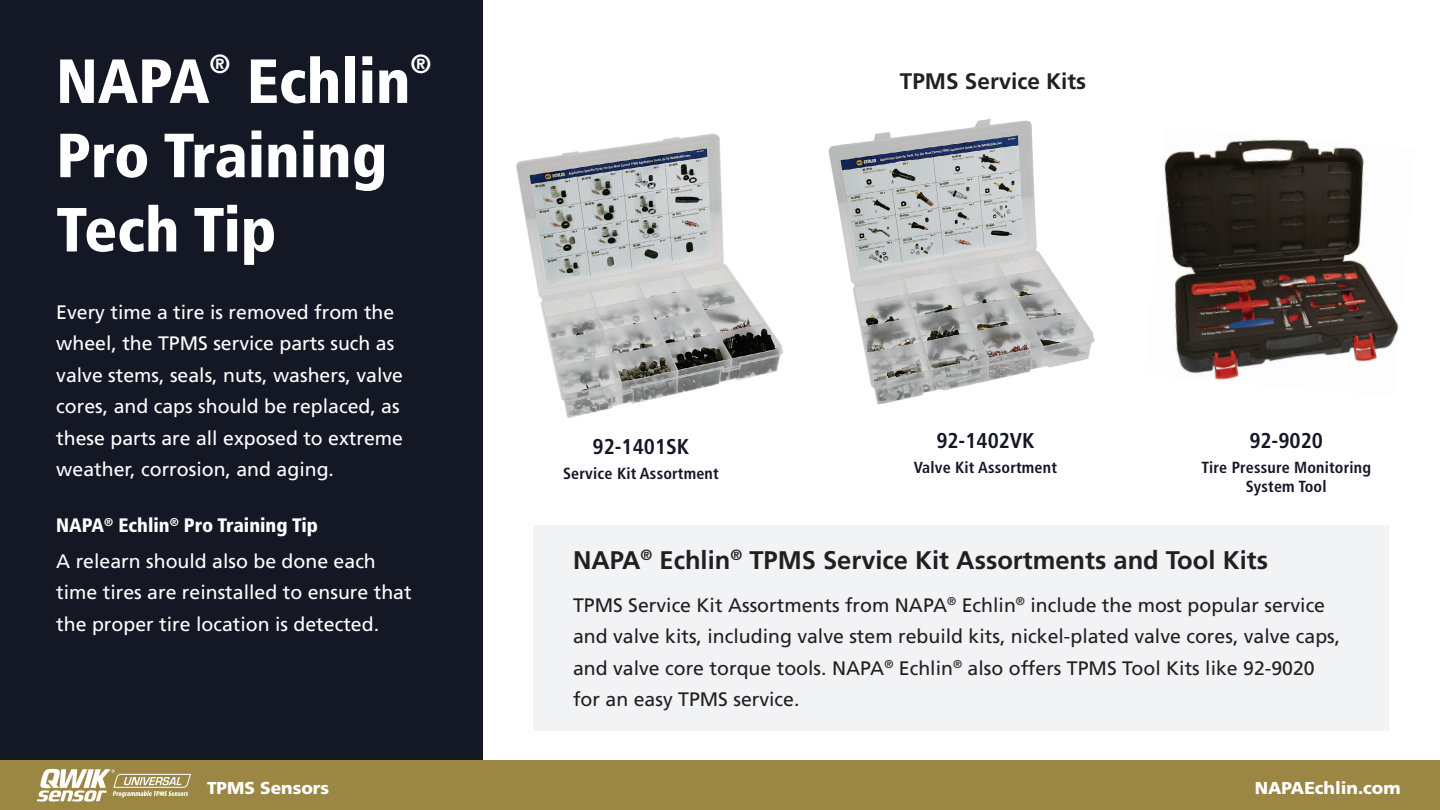
<style>
.page{position:relative;width:1440px;height:810px;background:#fff}
.page>*{position:absolute;margin:0;border:0;box-sizing:border-box;transform-origin:0 0}
.t1{font:900 condensed 62.25px/74.2px "Frutiger LT Std";color:#fff}
.t2{font:900 condensed 26.25px "Frutiger LT Std";color:#fff}
.t3{font:700 25.5px "Frutiger LT Std";color:#231f20}
.t4{font:700 22.5px "Frutiger LT Std";color:#231f20}
.t5{font:700 condensed 21.45px "Frutiger LT Std";color:#141724}
.t6{font:19.5px/31.5px "Frutiger LT Std";color:#fff}
.t7{font:19.5px/31.5px "Frutiger LT Std";color:#231f20}
.t8{font:900 17.25px "Frutiger LT Std";color:#fff}
.t9{font:700 condensed 16.05px/19.3px "Frutiger LT Std";letter-spacing:.01em;color:#141724;text-align:center}
.s1{font-weight:900;font-stretch:condensed}
</style>
<div class="page">
<div style="left:0;top:0;width:483px;height:810px;background:#141724"></div>
<img style="left:1164px;top:139px;width:235px;height:241px">
<div style="left:534px;top:525px;width:855px;height:205px;background:#f2f3f4"></div>
<div style="left:0;top:761px;width:1440px;height:49px;background:#9b8644"></div>
<svg style="left:37px;top:769px;width:154px;height:33px"></svg>
<img style="left:516px;top:133px;width:268px;height:285px">
<img style="left:828px;top:119px;width:267px;height:286px">
<h1 class="t1" style="left:56px;top:44px;width:155px">NAPA</h1>
<h2 class="t2" style="left:210px;top:48px;width:22px">®</h2>
<h1 class="t1" style="left:247px;top:44px;width:165px">Echlin</h1>
<h2 class="t2" style="left:411px;top:48px;width:22px">®</h2>
<h1 class="t1" style="left:56px;top:118px;width:333px">Pro Training<br>Tech Tip</h1>
<p class="t6" style="left:56px;top:297px;width:348px">Every time a tire is removed from the wheel, the TPMS service parts such as valve stems, seals, nuts, washers, valve cores, and caps should be replaced, as these parts are all exposed to extreme weather, corrosion, and aging.</p>
<p class="t6" style="left:56px;top:507px;width:321px;line-height:36px"><span class="s1">NAPA</span><sup>®</sup> <span class="s1">Echlin</span><sup>®</sup> <span class="s1">Pro Training Tip<br></span>A relearn should also be done each</p>
<p class="t6" style="left:56px;top:577px;width:357px">time tires are reinstalled to ensure that the proper tire location is detected.</p>
<p class="t5" style="left:593px;top:434px;width:98px">92-1401SK</p>
<p class="t9" style="left:563px;top:463px;width:157px">Service Kit Assortment</p>
<p class="t4" style="left:900px;top:68px;width:188px">TPMS Service Kits</p>
<p class="t5" style="left:936px;top:428px;width:100px">92-1402VK</p>
<p class="t9" style="left:914px;top:458px;width:145px">Valve Kit Assortment</p>
<p class="t5" style="left:1249px;top:428px;width:75px">92-9020</p>
<p class="t9" style="left:1201px;top:458px;width:171px">Tire Pressure Monitoring<br>System Tool</p>
<h3 class="t3" style="left:573px;top:545px;width:696px">NAPA<sup>®</sup> Echlin<sup>®</sup> TPMS Service Kit Assortments and Tool Kits</h3>
<p class="t7" style="left:573px;top:589px;width:769px">TPMS Service Kit Assortments from NAPA<sup>®</sup> Echlin<sup>®</sup> include the most popular service and valve kits, including valve stem rebuild kits, nickel-plated valve cores, valve caps, and valve core torque tools. NAPA<sup>®</sup> Echlin<sup>®</sup> also offers TPMS Tool Kits like 92-9020 for an easy TPMS service.</p>
<p class="t8" style="left:207px;top:777px;width:124px">TPMS Sensors</p>
<p class="t8" style="left:1255px;top:777px;width:147px">NAPAEchlin.com</p>
</div>
